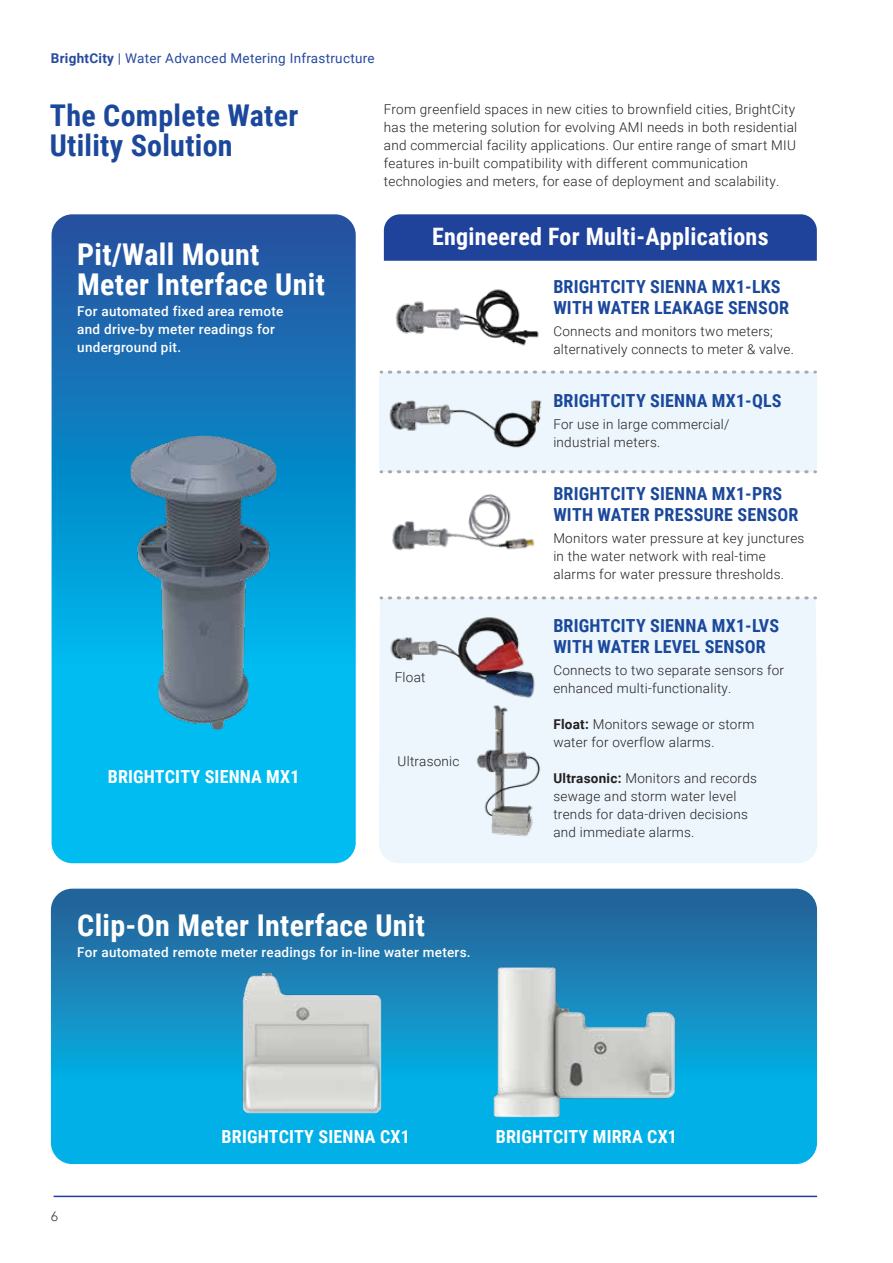
<style>
.page{position:relative;width:893px;height:1263px;background:#fff}
.page>*{position:absolute;margin:0;border:0;box-sizing:border-box;transform-origin:0 0}
.t1{font:700 30px/30px "Roboto Condensed";letter-spacing:.01em;color:#fff}
.t2{font:700 30px/30px "Roboto Condensed";letter-spacing:.01em;color:#1b489b}
.t3{font:700 24px "Roboto Condensed";letter-spacing:.01em;color:#fff}
.t4{font:700 18px/21px "Roboto Condensed";letter-spacing:.01em;color:#1b489b}
.t5{font:700 18px "Roboto Condensed";letter-spacing:.01em;color:#fff}
.t6{font:300 13.5px/18px "Roboto";letter-spacing:.02em;color:#231f20}
.t7{font:500 13.5px/18px "Roboto";letter-spacing:.02em;color:#fff}
.t8{font:13.5px "Roboto";letter-spacing:.02em;color:#274a9f}
.t9{font:13.5px "Avenir";color:#4d4d4f}
.s1{font-weight:700}
</style>
<div class="page">
<div style="left:379px;top:372px;width:438px;height:100px;background:#ecf6fc;border-radius:5px"></div>
<div style="left:379px;top:598px;width:438px;height:265px;background:#ecf6fc"></div>
<svg style="left:389px;top:371px;width:427px;height:3px"></svg>
<svg style="left:560px;top:470px;width:256px;height:3px"></svg>
<svg style="left:557px;top:596px;width:259px;height:3px"></svg>
<hr style="left:54px;top:1196px;width:763px;height:1px;background:#1f429b">
<svg style="left:51px;top:889px;width:766px;height:275px;background:#118ec5"></svg>
<img style="left:200px;top:935px;width:217px;height:180px">
<img style="left:483px;top:954px;width:216px;height:183px">
<svg style="left:52px;top:214px;width:304px;height:649px;background:#0e8ecd"></svg>
<img style="left:112px;top:416px;width:183px;height:326px">
<img style="left:389px;top:400px;width:153px;height:48px">
<img style="left:390px;top:289px;width:154px;height:85px">
<img style="left:379px;top:470px;width:178px;height:131px">
<div style="left:384px;top:214px;width:433px;height:47px;background:#1f429b"></div>
<img style="left:466px;top:700px;width:86px;height:145px">
<img style="left:385px;top:599px;width:155px;height:117px">
<p class="t8" style="left:51px;top:49px;width:325px"><span class="s1">BrightCity</span> | Water Advanced Metering Infrastructure</p>
<h1 class="t2" style="left:50px;top:100px;width:250px">The Complete Water<br>Utility Solution</h1>
<p class="t6" style="left:384px;top:100px;width:415px">From greenfield spaces in new cities to brownfield cities, BrightCity has the metering solution for evolving AMI needs in both residential and commercial facility applications. Our entire range of smart MIU features in-built compatibility with different communication technologies and meters, for ease of deployment and scalability.</p>
<h1 class="t1" style="left:77px;top:239px;width:249px">Pit/Wall Mount<br>Meter Interface Unit</h1>
<p class="t7" style="left:77px;top:302px;width:208px">For automated fixed area remote and drive-by meter readings for underground pit.</p>
<h3 class="t5" style="left:108px;top:764px;width:193px">BRIGHTCITY SIENNA MX1</h3>
<h2 class="t3" style="left:432px;top:220px;width:338px">Engineered For Multi-Applications</h2>
<p class="t6" style="left:395px;top:668px;width:32px">Float</p>
<p class="t6" style="left:398px;top:752px;width:63px">Ultrasonic</p>
<h3 class="t4" style="left:553px;top:275px;width:237px">BRIGHTCITY SIENNA MX1-LKS<br>WITH WATER LEAKAGE SENSOR</h3>
<p class="t6" style="left:553px;top:322px;width:242px">Connects and monitors two meters; alternatively connects to meter &amp; valve.</p>
<h3 class="t4" style="left:553px;top:389px;width:230px">BRIGHTCITY SIENNA MX1-QLS</h3>
<p class="t6" style="left:553px;top:415px;width:178px">For use in large commercial/ industrial meters.</p>
<h3 class="t4" style="left:553px;top:482px;width:247px">BRIGHTCITY SIENNA MX1-PRS<br>WITH WATER PRESSURE SENSOR</h3>
<p class="t6" style="left:553px;top:529px;width:253px">Monitors water pressure at key junctures in the water network with real-time alarms for water pressure thresholds.</p>
<h3 class="t4" style="left:553px;top:614px;width:227px">BRIGHTCITY SIENNA MX1-LVS<br>WITH WATER LEVEL SENSOR</h3>
<p class="t6" style="left:553px;top:661px;width:232px">Connects to two separate sensors for enhanced multi-functionality.</p>
<p class="t6" style="left:553px;top:715px;width:203px"><span class="s1">Float:</span> Monitors sewage or storm water for overflow alarms.</p>
<p class="t6" style="left:553px;top:769px;width:205px"><span class="s1">Ultrasonic:</span> Monitors and records sewage and storm water level trends for data-driven decisions and immediate alarms.</p>
<h1 class="t1" style="left:77px;top:909px;width:349px">Clip-On Meter Interface Unit</h1>
<p class="t7" style="left:77px;top:943px;width:395px">For automated remote meter readings for in-line water meters.</p>
<p class="t9" style="left:51px;top:1208px;width:9px">6</p>
<h3 class="t5" style="left:222px;top:1124px;width:190px">BRIGHTCITY SIENNA CX1</h3>
<h3 class="t5" style="left:496px;top:1124px;width:183px">BRIGHTCITY MIRRA CX1</h3>
</div>
